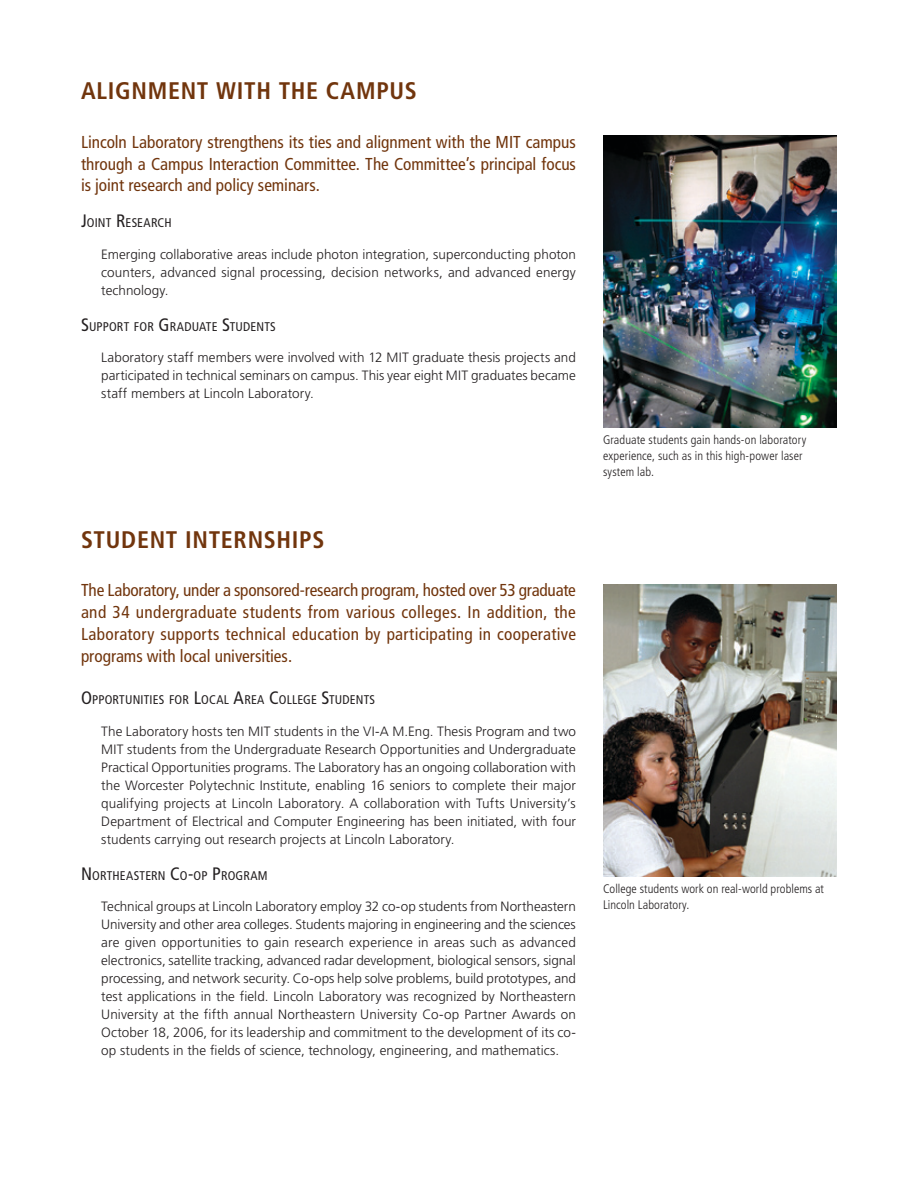
<style>
.page{position:relative;width:918px;height:1188px;background:#fff}
.page>*{position:absolute;margin:0;border:0;box-sizing:border-box;transform-origin:0 0}
.t1{font:700 condensed 24px "Frutiger";letter-spacing:.03em;color:#71350d}
.t2{font:condensed 17.25px/21.8px "Frutiger";color:#71350d;text-align:justify}
.t3{font:300 13.5px/18px "Frutiger";letter-spacing:.005em;color:#231f20;text-align:justify}
.t4{font:condensed 12.6px "Frutiger";letter-spacing:.015em;color:#231f20}
.t5{font:300 condensed 12.3px/16px "Frutiger";letter-spacing:.01em;color:#231f20}
.s1{font-size:18px}
</style>
<div class="page">
<img style="left:603px;top:135px;width:234px;height:292px">
<img style="left:603px;top:584px;width:234px;height:293px">
<h1 class="t1" style="left:81px;top:76px;width:337px">ALIGNMENT WITH THE CAMPUS</h1>
<p class="t2" style="left:81px;top:131px;width:497px">Lincoln Laboratory strengthens its ties and alignment with the MIT campus through a Campus Interaction Committee. The Committee’s principal focus is joint research and policy seminars.</p>
<p class="t4" style="left:81px;top:216px;width:92px"><span class="s1">J</span>oint <span class="s1">R</span>esearch</p>
<p class="t3" style="left:101px;top:245px;width:476px">Emerging collaborative areas include photon integration, superconducting photon counters, advanced signal processing, decision networks, and advanced energy technology.</p>
<p class="t4" style="left:81px;top:319px;width:190px"><span class="s1">S</span>upport for <span class="s1">G</span> raduate <span class="s1">S</span>tudents</p>
<p class="t3" style="left:101px;top:349px;width:476px">Laboratory staff members were involved with 12 MIT graduate thesis projects and participated in technical seminars on campus. This year eight MIT graduates became staff members at Lincoln Laboratory.</p>
<h1 class="t1" style="left:81px;top:525px;width:245px">STUDENT INTERNSHIPS</h1>
<p class="t2" style="left:81px;top:580px;width:497px">The Laboratory, under a sponsored-research program, hosted over 53 graduate and 34 undergraduate students from various colleges. In addition, the Laboratory supports technical education by participating in cooperative programs with local universities.</p>
<p class="t4" style="left:81px;top:693px;width:290px"><span class="s1">O</span>pportunities for <span class="s1">L</span>ocal <span class="s1">A</span>rea <span class="s1">C</span>ollege <span class="s1">S</span>tudents</p>
<p class="t3" style="left:101px;top:722px;width:476px">The Laboratory hosts ten MIT students in the VI-A M.Eng. Thesis Program and two MIT students from the Undergraduate Research Opportunities and Undergraduate Practical Opportunities programs. The Laboratory has an ongoing collaboration with the Worcester Polytechnic Institute, enabling 16 seniors to complete their major qualifying projects at Lincoln Laboratory. A collaboration with Tufts University’s Department of Electrical and Computer Engineering has been initiated, with four students carrying out research projects at Lincoln Laboratory.</p>
<p class="t4" style="left:81px;top:868px;width:186px"><span class="s1">N</span> ortheastern <span class="s1">C</span>o<span class="s1">-</span>op <span class="s1">P</span>rogram</p>
<p class="t3" style="left:101px;top:898px;width:476px">Technical groups at Lincoln Laboratory employ 32 co-op students from Northeastern University and other area colleges. Students majoring in engineering and the sciences are given opportunities to gain research experience in areas such as advanced electronics, satellite tracking, advanced radar development, biological sensors, signal processing, and network security. Co-ops help solve problems, build prototypes, and test applications in the field. Lincoln Laboratory was recognized by Northeastern University at the fifth annual Northeastern University Co-op Partner Awards on October 18, 2006, for its leadership and commitment to the development of its co&shy;op students in the fields of science, technology, engineering, and mathematics.</p>
<p class="t5" style="left:603px;top:432px;width:205px">Graduate students gain hands-on laboratory experience, such as in this high-power laser system lab.</p>
<p class="t5" style="left:603px;top:881px;width:223px">College students work on real-world problems at<br>Lincoln Laboratory.</p>
</div>
